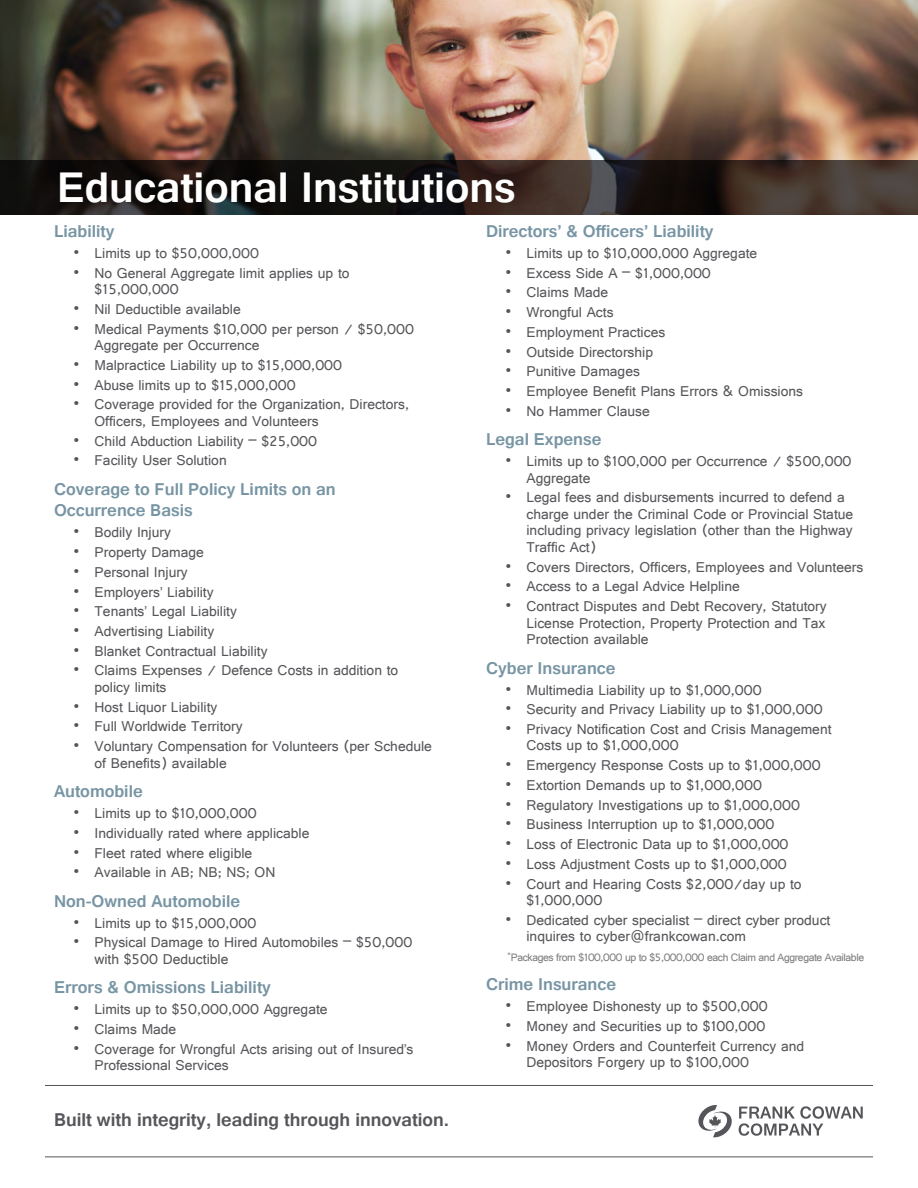
<style>
.page{position:relative;width:918px;height:1188px;background:#fff}
.page>*{position:absolute;margin:0;border:0;box-sizing:border-box;transform-origin:0 0}
.Heading{font:700 45px "Gautami";color:#fff}
.t1{font:700 19.5px "Gautami";color:#56565a}
.Paragraph_Bold__Blue{font:700 18px/21.6px "Gautami";color:#7895a4}
.t2{font:15px/16.5px "Gautami";color:#56565a}
.Asterisk{font:11.25px "Gautami";letter-spacing:-.035em;color:#7e7b7e}
</style>
<div class="page">
<hr style="left:45px;top:1085px;width:828px;height:1px;background:#56565a">
<hr style="left:45px;top:1156px;width:828px;height:1px;background:#56565a">
<svg style="left:698px;top:1105px;width:165px;height:32px"></svg>
<img style="left:0;top:0;width:918px;height:160px">
<svg style="left:0;top:160px;width:918px;height:55px;background:#251e1b"></svg>
<p class="Heading" style="left:57px;top:160px;width:460px">Educational Institutions</p>
<p class="Paragraph_Bold__Blue" style="left:54px;top:220px;width:62px">Liability</p>
<p class="t2" style="left:74px;top:245px;width:187px">• Limits up to $50,000,000</p>
<p class="t2" style="left:94px;top:264px;width:257px;text-indent:-21px">• No General Aggregate limit applies up to $15,000,000</p>
<p class="t2" style="left:74px;top:300px;width:169px">• Nil Deductible available</p>
<p class="t2" style="left:94px;top:320px;width:321px;text-indent:-21px">• Medical Payments $10,000 per person / $50,000<br>Aggregate per Occurrence</p>
<p class="t2" style="left:74px;top:356px;width:270px">• Malpractice Liability up to $15,000,000</p>
<p class="t2" style="left:74px;top:376px;width:224px">• Abuse limits up to $15,000,000</p>
<p class="t2" style="left:94px;top:396px;width:316px;text-indent:-21px">• Coverage provided for the Organization, Directors,<br>Officers, Employees and Volunteers</p>
<p class="t2" style="left:74px;top:432px;width:245px">• Child Abduction Liability – $25,000</p>
<p class="t2" style="left:74px;top:452px;width:155px">• Facility User Solution</p>
<p class="Paragraph_Bold__Blue" style="left:54px;top:478px;width:283px">Coverage to Full Policy Limits on an<br>Occurrence Basis</p>
<p class="t2" style="left:74px;top:524px;width:99px">• Bodily Injury</p>
<p class="t2" style="left:74px;top:544px;width:132px">• Property Damage</p>
<p class="t2" style="left:74px;top:563px;width:116px">• Personal Injury</p>
<p class="t2" style="left:74px;top:583px;width:142px">• Employers’ Liability</p>
<p class="t2" style="left:74px;top:603px;width:165px">• Tenants’ Legal Liability</p>
<p class="t2" style="left:74px;top:623px;width:142px">• Advertising Liability</p>
<p class="t2" style="left:74px;top:642px;width:196px">• Blanket Contractual Liability</p>
<p class="t2" style="left:94px;top:662px;width:305px;text-indent:-21px">• Claims Expenses / Defence Costs in addition to policy limits</p>
<p class="t2" style="left:74px;top:698px;width:145px">• Host Liquor Liability</p>
<p class="t2" style="left:74px;top:718px;width:171px">• Full Worldwide Territory</p>
<p class="t2" style="left:94px;top:738px;width:339px;text-indent:-21px">• Voluntary Compensation for Volunteers (per Schedule of Benefits) available</p>
<p class="Paragraph_Bold__Blue" style="left:54px;top:780px;width:90px">Automobile</p>
<p class="t2" style="left:74px;top:805px;width:185px">• Limits up to $10,000,000</p>
<p class="t2" style="left:74px;top:824px;width:237px">• Individually rated where applicable</p>
<p class="t2" style="left:74px;top:844px;width:180px">• Fleet rated where eligible</p>
<p class="t2" style="left:74px;top:864px;width:203px">• Available in AB; NB; NS; ON</p>
<p class="Paragraph_Bold__Blue" style="left:54px;top:890px;width:188px">Non-Owned Automobile</p>
<p class="t2" style="left:74px;top:914px;width:184px">• Limits up to $15,000,000</p>
<p class="t2" style="left:94px;top:934px;width:319px;text-indent:-21px">• Physical Damage to Hired Automobiles – $50,000 with $500 Deductible</p>
<p class="Paragraph_Bold__Blue" style="left:54px;top:976px;width:218px">Errors &amp; Omissions Liability</p>
<p class="t2" style="left:74px;top:1001px;width:256px">• Limits up to $50,000,000 Aggregate</p>
<p class="t2" style="left:74px;top:1020px;width:104px">• Claims Made</p>
<p class="t2" style="left:94px;top:1040px;width:321px;text-indent:-21px">• Coverage for Wrongful Acts arising out of Insured’s<br>Professional Services</p>
<p class="Paragraph_Bold__Blue" style="left:486px;top:220px;width:229px">Directors’ &amp; Officers’ Liability</p>
<p class="t2" style="left:506px;top:245px;width:253px">• Limits up to $10,000,000 Aggregate</p>
<p class="t2" style="left:506px;top:264px;width:207px">• Excess Side A – $1,000,000</p>
<p class="t2" style="left:506px;top:284px;width:104px">• Claims Made</p>
<p class="t2" style="left:506px;top:304px;width:110px">• Wrongful Acts</p>
<p class="t2" style="left:506px;top:323px;width:161px">• Employment Practices</p>
<p class="t2" style="left:506px;top:343px;width:149px">• Outside Directorship</p>
<p class="t2" style="left:506px;top:363px;width:136px">• Punitive Damages</p>
<p class="t2" style="left:506px;top:383px;width:299px">• Employee Benefit Plans Errors &amp; Omissions</p>
<p class="t2" style="left:506px;top:402px;width:146px">• No Hammer Clause</p>
<p class="Paragraph_Bold__Blue" style="left:486px;top:428px;width:117px">Legal Expense</p>
<p class="t2" style="left:526px;top:453px;width:327px;text-indent:-21px">• Limits up to $100,000 per Occurrence / $500,000<br>Aggregate</p>
<p class="t2" style="left:526px;top:489px;width:328px;text-indent:-21px">• Legal fees and disbursements incurred to defend a charge under the Criminal Code or Provincial Statue including privacy legislation (other than the Highway Traffic Act)</p>
<p class="t2" style="left:506px;top:558px;width:359px">• Covers Directors, Officers, Employees and Volunteers</p>
<p class="t2" style="left:506px;top:578px;width:236px">• Access to a Legal Advice Helpline</p>
<p class="t2" style="left:526px;top:598px;width:302px;text-align:justify;text-indent:-21px">• Contract Disputes and Debt Recovery, Statutory License Protection, Property Protection and Tax Protection available</p>
<p class="Paragraph_Bold__Blue" style="left:486px;top:656px;width:131px">Cyber Insurance</p>
<p class="t2" style="left:506px;top:681px;width:258px">• Multimedia Liability up to $1,000,000</p>
<p class="t2" style="left:506px;top:701px;width:319px">• Security and Privacy Liability up to $1,000,000</p>
<p class="t2" style="left:526px;top:721px;width:307px;text-indent:-21px">• Privacy Notification Cost and Crisis Management<br>Costs up to $1,000,000</p>
<p class="t2" style="left:506px;top:757px;width:317px">• Emergency Response Costs up to $1,000,000</p>
<p class="t2" style="left:506px;top:777px;width:258px">• Extortion Demands up to $1,000,000</p>
<p class="t2" style="left:506px;top:796px;width:296px">• Regulatory Investigations up to $1,000,000</p>
<p class="t2" style="left:506px;top:816px;width:271px">• Business Interruption up to $1,000,000</p>
<p class="t2" style="left:506px;top:836px;width:285px">• Loss of Electronic Data up to $1,000,000</p>
<p class="t2" style="left:506px;top:855px;width:283px">• Loss Adjustment Costs up to $1,000,000</p>
<p class="t2" style="left:526px;top:875px;width:277px;text-indent:-21px">• Court and Hearing Costs $2,000/day up to $1,000,000</p>
<p class="t2" style="left:526px;top:911px;width:305px;text-indent:-21px">• Dedicated cyber specialist – direct cyber product inquires to cyber@frankcowan.com</p>
<p class="Asterisk" style="left:507px;top:950px;width:359px"><sup>*</sup>Packages from $100,000 up to $5,000,000 each Claim and Aggregate Available</p>
<p class="Paragraph_Bold__Blue" style="left:486px;top:973px;width:132px">Crime Insurance</p>
<p class="t2" style="left:506px;top:998px;width:264px">• Employee Dishonesty up to $500,000</p>
<p class="t2" style="left:506px;top:1017px;width:261px">• Money and Securities up to $100,000</p>
<p class="t2" style="left:526px;top:1037px;width:279px;text-indent:-21px">• Money Orders and Counterfeit Currency and<br>Depositors Forgery up to $100,000</p>
<h2 class="t1" style="left:54px;top:1108px;width:397px">Built with integrity, leading through innovation.</h2>
</div>
